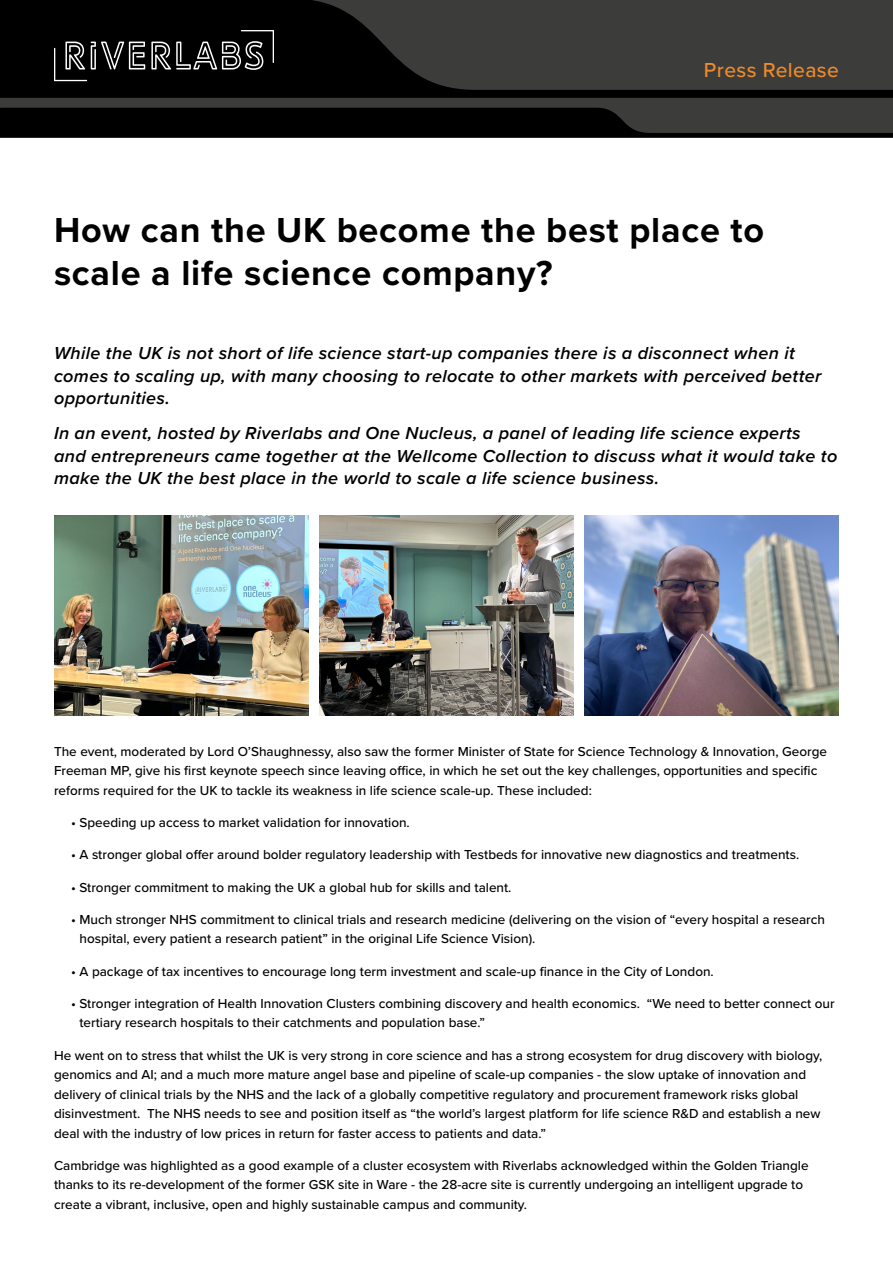
<style>
.page{position:relative;width:893px;height:1263px;background:#fff}
.page>*{position:absolute;margin:0;border:0;box-sizing:border-box;transform-origin:0 0}
.t1{font:700 36px/43.2px "Proxima Nova";letter-spacing:.02em;color:#000}
.t2{font:500 21px "Proxima Nova";letter-spacing:.02em;color:#ed8b29}
.t3{font:italic 600 18px/22.5px "Proxima Nova";letter-spacing:.02em;color:#000}
.t4{font:500 13.5px/19.5px "Proxima Nova";color:#000}
</style>
<div class="page">
<div style="left:0;top:0;width:893px;height:137px;background:#3c3c3b"></div>
<svg style="left:0;top:108px;width:893px;height:29px"></svg>
<svg style="left:0;top:0;width:893px;height:98px"></svg>
<svg style="left:151px;top:30px;width:123px;height:40px;background:#323232"></svg>
<svg style="left:54px;top:42px;width:91px;height:39px;background:#323232"></svg>
<img style="left:54px;top:516px;width:255px;height:200px">
<img style="left:319px;top:516px;width:255px;height:200px">
<img style="left:584px;top:516px;width:255px;height:200px">
<h2 class="t2" style="left:704px;top:54px;width:137px">Press Release</h2>
<h1 class="t1" style="left:54px;top:207px;width:712px">How can the UK become the best place to scale a life science company?</h1>
<h3 class="t3" style="left:54px;top:341px;width:769px">While the UK is not short of life science start-up companies there is a disconnect when it comes to scaling up, with many choosing to relocate to other markets with perceived better opportunities.</h3>
<p class="t3" style="left:54px;top:421px;width:785px">In an event, hosted by Riverlabs and One Nucleus, a panel of leading life science experts<br>and entrepreneurs came together at the Wellcome Collection to discuss what it would take to make the UK the best place in the world to scale a life science business.</p>
<p class="t4" style="left:54px;top:741px;width:774px">The event, moderated by Lord O’Shaughnessy, also saw the former Minister of State for Science Technology &amp; Innovation, George<br>Freeman MP, give his first keynote speech since leaving office, in which he set out the key challenges, opportunities and specific reforms required for the UK to tackle its weakness in life science scale-up. These included:</p>
<p class="t4" style="left:71px;top:812px;width:340px">• Speeding up access to market validation for innovation.</p>
<p class="t4" style="left:71px;top:845px;width:730px">• A stronger global offer around bolder regulatory leadership with Testbeds for innovative new diagnostics and treatments.</p>
<p class="t4" style="left:71px;top:877px;width:442px">• Stronger commitment to making the UK a global hub for skills and talent.</p>
<p class="t4" style="left:80px;top:909px;width:747px;text-indent:-9px">• Much stronger NHS commitment to clinical trials and research medicine (delivering on the vision of “every hospital a research hospital, every patient a research patient” in the original Life Science Vision).</p>
<p class="t4" style="left:71px;top:961px;width:644px">• A package of tax incentives to encourage long term investment and scale-up finance in the City of London.</p>
<p class="t4" style="left:80px;top:993px;width:757px;text-indent:-9px">• Stronger integration of Health Innovation Clusters combining discovery and health economics. “We need to better connect our tertiary research hospitals to their catchments and population base.”</p>
<p class="t4" style="left:54px;top:1045px;width:770px">He went on to stress that whilst the UK is very strong in core science and has a strong ecosystem for drug discovery with biology, genomics and AI; and a much more mature angel base and pipeline of scale-up companies - the slow uptake of innovation and delivery of clinical trials by the NHS and the lack of a globally competitive regulatory and procurement framework risks global disinvestment. The NHS needs to see and position itself as “the world’s largest platform for life science R&amp;D and establish a new deal with the industry of low prices in return for faster access to patients and data.”</p>
<p class="t4" style="left:54px;top:1155px;width:756px">Cambridge was highlighted as a good example of a cluster ecosystem with Riverlabs acknowledged within the Golden Triangle thanks to its re-development of the former GSK site in Ware - the 28-acre site is currently undergoing an intelligent upgrade to create a vibrant, inclusive, open and highly sustainable campus and community.</p>
</div>
